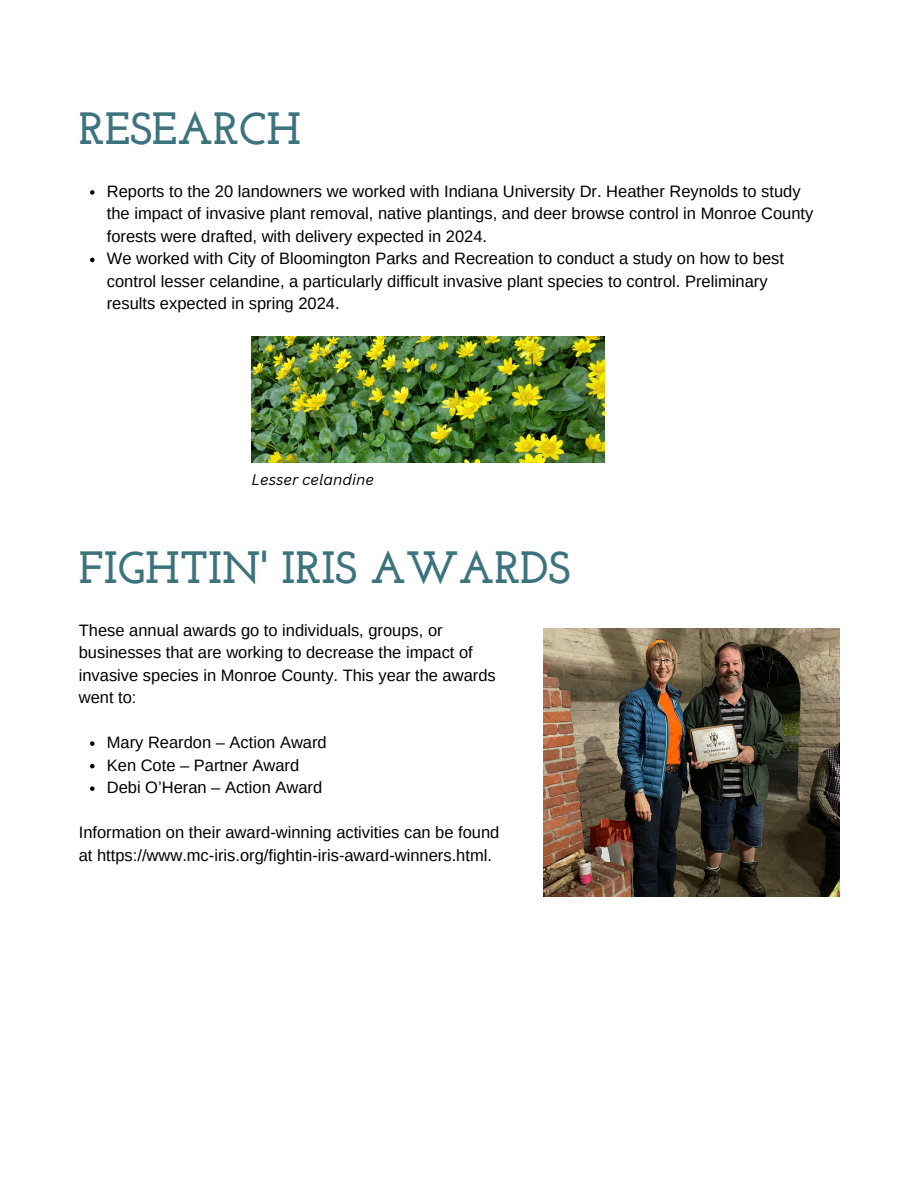
<style>
.page{position:relative;width:918px;height:1188px;background:#fff}
.page>*{position:absolute;margin:0;border:0;box-sizing:border-box;transform-origin:0 0}
.t1{font:700 45px "Josefin Slab";color:#3c737d}
.t2{font:16.5px/22.5px "Arimo";color:#000}
.t3{font:italic 15px "Canva Sans";color:#000}
</style>
<div class="page">
<img style="left:543px;top:628px;width:296px;height:268px">
<svg style="left:90px;top:741px;width:5px;height:5px"></svg>
<svg style="left:90px;top:764px;width:5px;height:4px"></svg>
<svg style="left:90px;top:786px;width:5px;height:5px"></svg>
<svg style="left:90px;top:190px;width:5px;height:5px"></svg>
<svg style="left:90px;top:258px;width:5px;height:4px"></svg>
<img style="left:252px;top:337px;width:353px;height:126px">
<p class="t1" style="left:79px;top:110px;width:224px">RESEARCH</p>
<p class="t2" style="left:107px;top:180px;width:708px">Reports to the 20 landowners we worked with Indiana University Dr. Heather Reynolds to study the impact of invasive plant removal, native plantings, and deer browse control in Monroe County forests were drafted, with delivery expected in 2024.</p>
<p class="t2" style="left:107px;top:247px;width:679px">We worked with City of Bloomington Parks and Recreation to conduct a study on how to best control lesser celandine, a particularly difficult invasive plant species to control. Preliminary results expected in spring 2024.</p>
<p class="t3" style="left:252px;top:469px;width:124px">Lesser celandine</p>
<p class="t1" style="left:79px;top:549px;width:493px">FIGHTIN' IRIS AWARDS</p>
<p class="t2" style="left:79px;top:619px;width:418px">These annual awards go to individuals, groups, or businesses that are working to decrease the impact of invasive species in Monroe County. This year the awards went to:</p>
<p class="t2" style="left:107px;top:731px;width:221px">Mary Reardon – Action Award</p>
<p class="t2" style="left:107px;top:754px;width:194px">Ken Cote – Partner Award</p>
<h1 class="t2" style="left:107px;top:776px;width:217px">Debi O’Heran – Action Award</h1>
<p class="t2" style="left:79px;top:821px;width:422px">Information on their award-winning activities can be found at https://www.mc-iris.org/fightin-iris-award-winners.html.</p>
</div>
